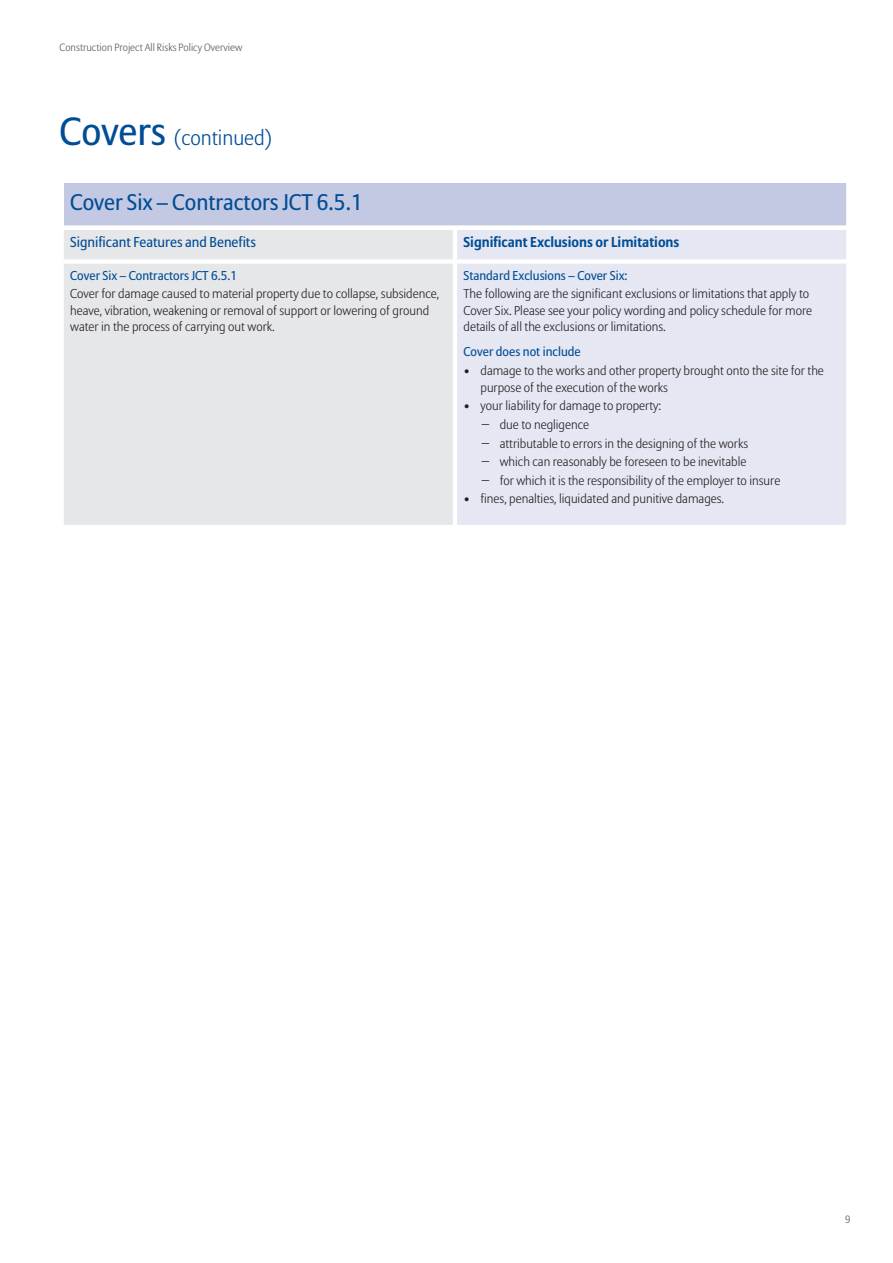
<style>
.page{position:relative;width:893px;height:1263px;background:#fff}
.page>*{position:absolute;margin:0;border:0;box-sizing:border-box;transform-origin:0 0}
.t1{font:22.5px "Allianz Sans";color:#014d95}
.t2{font:300 21px "Allianz Sans";color:#014d95}
.t3{font:700 14.25px "Allianz Sans";color:#014d95}
.t4{font:14.25px "Allianz Sans";color:#014d95}
.t5{font:300 12.75px/16.5px "Allianz Sans";color:#231f20}
.t6{font:12.75px "Allianz Sans";color:#014d95}
.t7{font:300 10.5px "Allianz Sans";color:#57585a}
.s1{font-weight:400;font-size:39px}
</style>
<div class="page">
<svg style="left:64px;top:183px;width:783px;height:342px;background:#e1e3ec"></svg>
<hr style="left:453px;top:230px;width:4px;height:295px;background:#fff">
<div style="left:64px;top:225px;width:782px;height:5px;background:#fff"></div>
<div style="left:64px;top:259px;width:389px;height:5px;background:#fff"></div>
<div style="left:457px;top:259px;width:389px;height:5px;background:#fff"></div>
<p class="t7" style="left:60px;top:43px;width:184px">Construction Project All Risks Policy Overview</p>
<h2 class="t2" style="left:60px;top:129px;width:214px"><span class="s1">Covers</span> (continued)</h2>
<h1 class="t1" style="left:70px;top:189px;width:294px">Cover Six – Contractors JCT 6.5.1</h1>
<p class="t4" style="left:70px;top:233px;width:187px">Significant Features and Benefits</p>
<p class="t3" style="left:463px;top:236px;width:217px">Significant Exclusions or Limitations</p>
<p class="t6" style="left:70px;top:268px;width:169px">Cover Six – Contractors JCT 6.5.1</p>
<p class="t5" style="left:70px;top:287px;width:371px">Cover for damage caused to material property due to collapse, subsidence, heave, vibration, weakening or removal of support or lowering of ground water in the process of carrying out work.</p>
<p class="t6" style="left:463px;top:268px;width:166px">Standard Exclusions – Cover Six:</p>
<p class="t5" style="left:463px;top:287px;width:350px">The following are the significant exclusions or limitations that apply to<br>Cover Six. Please see your policy wording and policy schedule for more details of all the exclusions or limitations.</p>
<p class="t6" style="left:463px;top:344px;width:119px">Cover does not include</p>
<p class="t5" style="left:480px;top:363px;width:345px;text-indent:-17px">• damage to the works and other property brought onto the site for the purpose of the execution of the works</p>
<p class="t5" style="left:481px;top:397px;width:301px;line-height:18.6px;text-indent:-18px">• your liability for damage to property:<br>− due to negligence<br>− attributable to errors in the designing of the works<br>− which can reasonably be foreseen to be inevitable<br>− for which it is the responsibility of the employer to insure</p>
<p class="t5" style="left:463px;top:492px;width:262px">• fines, penalties, liquidated and punitive damages.</p>
<p class="t7" style="left:845px;top:1215px;width:7px">9</p>
</div>
